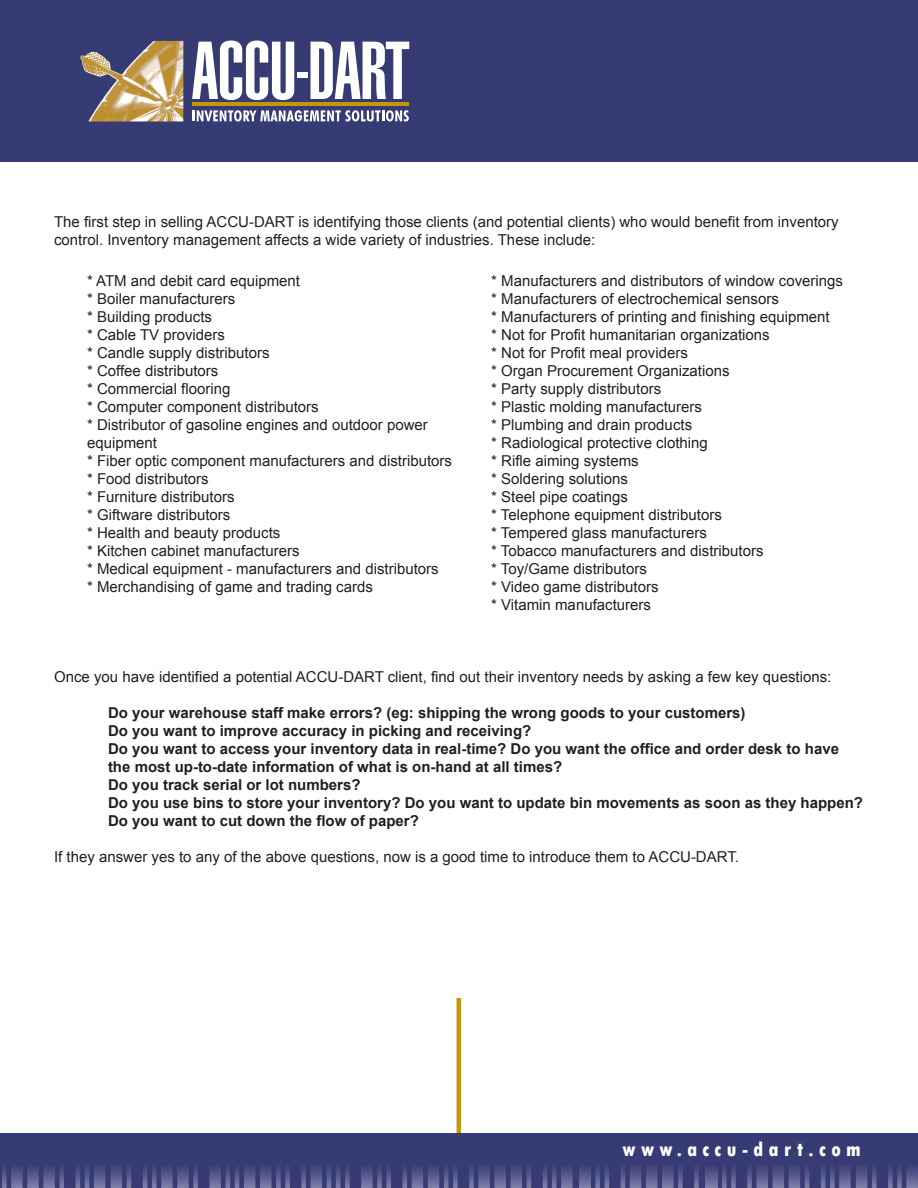
<style>
.page{position:relative;width:918px;height:1188px;background:#fff}
.page>*{position:absolute;margin:0;border:0;box-sizing:border-box;transform-origin:0 0}
.t1{font:800 condensed 21px "Tw Cen";letter-spacing:.25em;color:#fff}
.t2{font:15px/18px "Arial";color:#231f20}
.t3{font:700 15px/18px "Arial";color:#231f20}
</style>
<div class="page">
<div style="left:0;top:0;width:918px;height:162px;background:#363b74"></div>
<img style="left:80px;top:52px;width:37px;height:69px">
<hr style="left:192px;top:103px;width:217px;height:3px;background:#c49608">
<svg style="left:192px;top:110px;width:217px;height:12px"></svg>
<svg style="left:192px;top:40px;width:102px;height:60px"></svg>
<div style="left:297px;top:72px;width:11px;height:6px;background:#fff"></div>
<svg style="left:311px;top:42px;width:98px;height:57px"></svg>
<hr style="left:457px;top:998px;width:4px;height:150px;background:#c49608">
<div style="left:0;top:1133px;width:918px;height:55px;background:#363b74"></div>
<svg style="left:111px;top:1168px;width:462px;height:20px"></svg>
<svg style="left:2px;top:1168px;width:103px;height:20px"></svg>
<svg style="left:595px;top:1168px;width:104px;height:20px"></svg>
<svg style="left:579px;top:1168px;width:12px;height:20px"></svg>
<svg style="left:722px;top:1168px;width:196px;height:20px"></svg>
<svg style="left:706px;top:1168px;width:11px;height:20px"></svg>
<p class="t2" style="left:54px;top:213px;width:786px">The first step in selling ACCU-DART is identifying those clients (and potential clients) who would benefit from inventory control. Inventory management affects a wide variety of industries. These include:</p>
<p class="t2" style="left:87px;top:272px;width:215px">* ATM and debit card equipment</p>
<p class="t2" style="left:87px;top:290px;width:150px">* Boiler manufacturers</p>
<p class="t2" style="left:87px;top:308px;width:127px">* Building products</p>
<p class="t2" style="left:87px;top:326px;width:140px">* Cable TV providers</p>
<p class="t2" style="left:87px;top:344px;width:184px">* Candle supply distributors</p>
<p class="t2" style="left:87px;top:362px;width:133px">* Coffee distributors</p>
<p class="t2" style="left:87px;top:380px;width:145px">* Commercial flooring</p>
<p class="t2" style="left:87px;top:398px;width:233px">* Computer component distributors</p>
<p class="t2" style="left:87px;top:416px;width:342px">* Distributor of gasoline engines and outdoor power equipment</p>
<p class="t2" style="left:87px;top:452px;width:367px">* Fiber optic component manufacturers and distributors</p>
<p class="t2" style="left:87px;top:470px;width:123px">* Food distributors</p>
<p class="t2" style="left:87px;top:488px;width:149px">* Furniture distributors</p>
<p class="t2" style="left:87px;top:506px;width:145px">* Giftware distributors</p>
<p class="t2" style="left:87px;top:524px;width:195px">* Health and beauty products</p>
<p class="t2" style="left:87px;top:542px;width:214px">* Kitchen cabinet manufacturers</p>
<p class="t2" style="left:87px;top:560px;width:353px">* Medical equipment - manufacturers and distributors</p>
<p class="t2" style="left:87px;top:578px;width:287px">* Merchandising of game and trading cards</p>
<p class="t2" style="left:491px;top:272px;width:353px">* Manufacturers and distributors of window coverings</p>
<p class="t2" style="left:491px;top:290px;width:289px">* Manufacturers of electrochemical sensors</p>
<p class="t2" style="left:491px;top:308px;width:340px">* Manufacturers of printing and finishing equipment</p>
<p class="t2" style="left:491px;top:326px;width:280px">* Not for Profit humanitarian organizations</p>
<p class="t2" style="left:491px;top:344px;width:198px">* Not for Profit meal providers</p>
<p class="t2" style="left:491px;top:362px;width:240px">* Organ Procurement Organizations</p>
<p class="t2" style="left:491px;top:380px;width:172px">* Party supply distributors</p>
<p class="t2" style="left:491px;top:398px;width:212px">* Plastic molding manufacturers</p>
<p class="t2" style="left:491px;top:416px;width:202px">* Plumbing and drain products</p>
<p class="t2" style="left:491px;top:434px;width:218px">* Radiological protective clothing</p>
<p class="t2" style="left:491px;top:452px;width:149px">* Rifle aiming systems</p>
<p class="t2" style="left:491px;top:470px;width:138px">* Soldering solutions</p>
<p class="t2" style="left:491px;top:488px;width:138px">* Steel pipe coatings</p>
<p class="t2" style="left:491px;top:506px;width:232px">* Telephone equipment distributors</p>
<p class="t2" style="left:491px;top:524px;width:217px">* Tempered glass manufacturers</p>
<p class="t2" style="left:491px;top:542px;width:274px">* Tobacco manufacturers and distributors</p>
<p class="t2" style="left:491px;top:560px;width:157px">* Toy/Game distributors</p>
<p class="t2" style="left:491px;top:578px;width:169px">* Video game distributors</p>
<p class="t2" style="left:491px;top:596px;width:161px">* Vitamin manufacturers</p>
<p class="t2" style="left:54px;top:668px;width:779px">Once you have identified a potential ACCU-DART client, find out their inventory needs by asking a few key questions:</p>
<p class="t3" style="left:108px;top:704px;width:639px">Do your warehouse staff make errors? (eg: shipping the wrong goods to your customers)</p>
<p class="t3" style="left:108px;top:722px;width:425px">Do you want to improve accuracy in picking and receiving?</p>
<p class="t3" style="left:108px;top:740px;width:733px">Do you want to access your inventory data in real-time? Do you want the office and order desk to have the most up-to-date information of what is on-hand at all times?</p>
<p class="t3" style="left:108px;top:776px;width:254px">Do you track serial or lot numbers?</p>
<p class="t3" style="left:108px;top:794px;width:757px">Do you use bins to store your inventory? Do you want to update bin movements as soon as they happen?</p>
<p class="t3" style="left:108px;top:812px;width:312px">Do you want to cut down the flow of paper?</p>
<p class="t2" style="left:54px;top:848px;width:687px">If they answer yes to any of the above questions, now is a good time to introduce them to ACCU-DART.</p>
<p class="t1" style="left:623px;top:1137px;width:240px">www.accu-dart.com</p>
</div>
